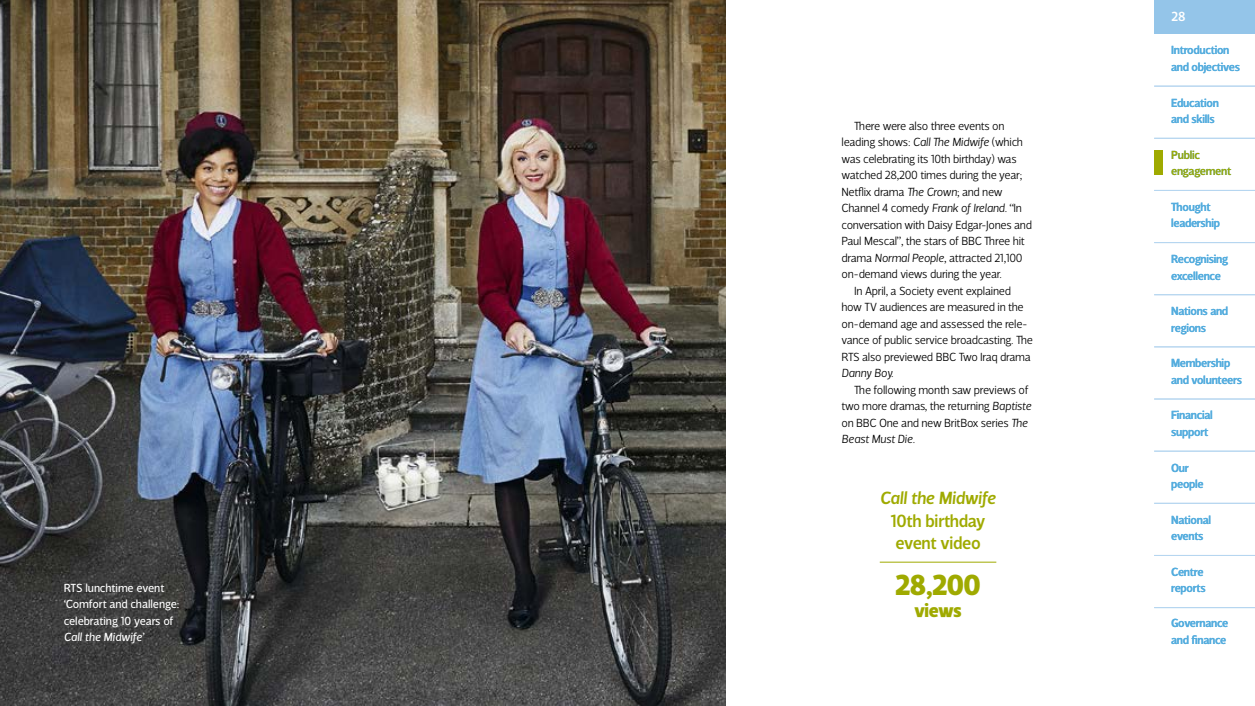
<style>
.page{position:relative;width:1255px;height:706px;background:#fff}
.page>*{position:absolute;margin:0;border:0;box-sizing:border-box;transform-origin:0 0}
.t1{font:900 29.7px "Velino Sans";color:#9faa00}
.t2{font:900 19.5px "Velino Sans";letter-spacing:-.025em;color:#9faa00}
.t3{font:500 18px/22.5px "Velino Sans";letter-spacing:-.02em;color:#9faa00}
.t4{font:italic 500 18px "Velino Sans";letter-spacing:-.02em;color:#9faa00}
.t5{font:500 13.5px "Velino Sans";color:#fff}
.t6{font:300 12px/16.5px "Velino Sans";letter-spacing:-.025em;color:#000}
.t7{font:500 12px/16.5px "Velino Sans";letter-spacing:-.025em;color:#55adde}
.t8{font:12px/16.5px "Velino Sans";letter-spacing:-.01em;color:#fff}
.t9{font:500 12px/16.5px "Velino Sans";letter-spacing:-.025em;color:#9faa00}
.t10{font:italic 12px "Velino Sans";letter-spacing:-.01em;color:#fff}
.t11{font:italic 300 12px "Velino Sans";letter-spacing:-.03em;color:#000}
.s1{font-style:italic}
</style>
<div class="page">
<div style="left:1154px;top:0;width:100px;height:34px;background:#94c5e9"></div>
<div style="left:1154px;top:151px;width:8px;height:24px;background:#9faa00"></div>
<hr style="left:1154px;top:86px;width:100px;height:1px;background:#b6d6f0">
<hr style="left:1154px;top:138px;width:100px;height:1px;background:#b6d6f0">
<hr style="left:1154px;top:190px;width:100px;height:1px;background:#b6d6f0">
<hr style="left:1154px;top:242px;width:100px;height:1px;background:#b6d6f0">
<hr style="left:1154px;top:294px;width:100px;height:1px;background:#b6d6f0">
<hr style="left:1154px;top:346px;width:100px;height:1px;background:#b6d6f0">
<hr style="left:1154px;top:399px;width:100px;height:1px;background:#b6d6f0">
<hr style="left:1154px;top:451px;width:100px;height:1px;background:#b6d6f0">
<hr style="left:1154px;top:503px;width:100px;height:1px;background:#b6d6f0">
<hr style="left:1154px;top:555px;width:100px;height:1px;background:#b6d6f0">
<hr style="left:1154px;top:607px;width:100px;height:1px;background:#b6d6f0">
<img style="left:0;top:0;width:725px;height:706px">
<hr style="left:879px;top:562px;width:117px;height:1px;background:#9faa00">
<p class="t8" style="left:64px;top:580px;width:117px">RTS lunchtime event ‘Comfort and challenge: celebrating 10 years of</p>
<p class="t10" style="left:64px;top:631px;width:82px">Call the Midwife’</p>
<p class="t6" style="left:854px;top:118px;width:152px">There were also three events on</p>
<p class="t6" style="left:841px;top:134px;width:183px">leading shows: <span class="s1">Call The Midwife</span> (which</p>
<p class="t6" style="left:841px;top:151px;width:177px">was celebrating its 10th birthday) was</p>
<p class="t6" style="left:841px;top:167px;width:182px">watched 28,200 times during the year;</p>
<p class="t6" style="left:841px;top:184px;width:163px">Netflix drama <span class="s1">The Crown</span>; and new</p>
<p class="t6" style="left:841px;top:200px;width:182px">Channel 4 comedy <span class="s1">Frank of Ireland</span>. “In</p>
<p class="t6" style="left:841px;top:217px;width:192px">conversation with Daisy Edgar-Jones and</p>
<p class="t6" style="left:841px;top:233px;width:185px">Paul Mescal”, the stars of BBC Three hit</p>
<p class="t6" style="left:841px;top:250px;width:183px">drama <span class="s1">Normal People</span>, attracted 21,100</p>
<p class="t6" style="left:841px;top:266px;width:162px">on-demand views during the year.</p>
<p class="t6" style="left:854px;top:283px;width:158px">In April, a Society event explained</p>
<p class="t6" style="left:841px;top:299px;width:184px">how TV audiences are measured in the</p>
<p class="t6" style="left:841px;top:316px;width:188px">on-demand age and assessed the rele-</p>
<p class="t6" style="left:841px;top:332px;width:193px">vance of public service broadcasting. The</p>
<p class="t6" style="left:841px;top:349px;width:191px">RTS also previewed BBC Two Iraq drama</p>
<p class="t11" style="left:841px;top:367px;width:54px">Danny Boy.</p>
<p class="t6" style="left:841px;top:382px;width:192px;text-indent:13px">The following month saw previews of two more dramas, the returning <span class="s1">Baptiste </span>on BBC One and new BritBox series <span class="s1">The<br>Beast Must Die</span>.</p>
<h3 class="t4" style="left:879px;top:488px;width:118px">Call the Midwife</h3>
<h3 class="t3" style="left:890px;top:510px;width:96px">10th birthday event video</h3>
<h1 class="t1" style="left:895px;top:568px;width:87px">28,200</h1>
<h2 class="t2" style="left:914px;top:599px;width:49px">views</h2>
<p class="t5" style="left:1171px;top:9px;width:16px">28</p>
<p class="t7" style="left:1171px;top:43px;width:70px">Introduction and objectives</p>
<p class="t7" style="left:1171px;top:95px;width:49px">Education and skills</p>
<p class="t9" style="left:1171px;top:147px;width:62px">Public engagement</p>
<p class="t7" style="left:1171px;top:199px;width:50px">Thought leadership</p>
<p class="t7" style="left:1171px;top:251px;width:58px">Recognising excellence</p>
<p class="t7" style="left:1171px;top:303px;width:59px">Nations and regions</p>
<p class="t7" style="left:1171px;top:355px;width:72px">Membership and volunteers</p>
<p class="t7" style="left:1171px;top:407px;width:43px">Financial support</p>
<p class="t7" style="left:1171px;top:460px;width:34px">Our people</p>
<p class="t7" style="left:1171px;top:512px;width:41px">National events</p>
<p class="t7" style="left:1171px;top:564px;width:36px">Centre reports</p>
<p class="t7" style="left:1171px;top:615px;width:59px">Governance and finance</p>
</div>
